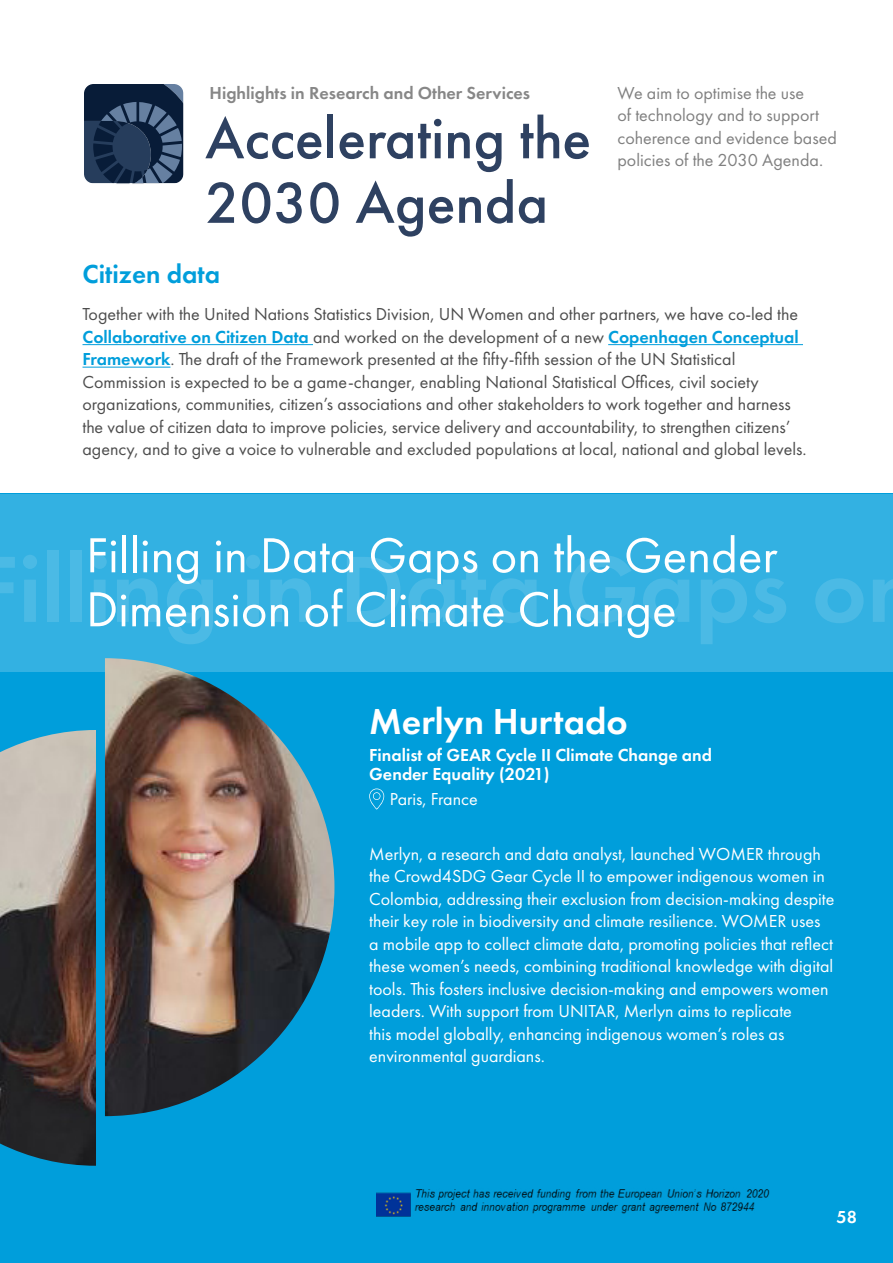
<style>
.page{position:relative;width:893px;height:1263px;background:#fff}
.page>*{position:absolute;margin:0;border:0;box-sizing:border-box;transform-origin:0 0}
.t1{font:600 97.5px "Futura PT";color:#fff}
.t2{font:500 60px/64.5px "Futura PT";color:#2e4161}
.t3{font:51px/54px "Futura PT";color:#fff}
.t4{font:600 37.5px "Futura PT";color:#fff}
.t5{font:600 27px "Futura PT";color:#009edb}
.t6{font:18px/22.5px "Futura PT";color:#4d4d4d}
.t7{font:18px/22.5px "Futura PT";color:#fff}
.t8{font:18px/22.5px "Futura PT";color:#808080}
.t9{font:600 18px/19.5px "Futura PT";color:#fff}
.t10{font:600 18px "Futura PT";color:#878787}
.s1{font-weight:600;color:#009edb}
</style>
<div class="page">
<svg style="left:86px;top:86px;width:96px;height:96px;background:#243a58"></svg>
<div style="left:83px;top:83px;width:102px;height:102px;border:2px solid #fff;border-radius:10px"></div>
<div style="left:0;top:494px;width:893px;height:769px;background:#009edb"></div>
<svg style="left:369px;top:788px;width:15px;height:21px"></svg>
<hr style="left:82px;top:344px;width:231px;height:1px;background:#009edb">
<hr style="left:608px;top:344px;width:195px;height:1px;background:#009edb">
<hr style="left:82px;top:367px;width:88px;height:1px;background:#009edb">
<img style="left:376px;top:1189px;width:394px;height:28px">
<div style="left:0;top:494px;width:893px;height:177px;background:#33b1e2"></div>
<img style="left:105px;top:658px;width:229px;height:458px">
<img style="left:0;top:730px;width:96px;height:436px">
<p class="t10" style="left:210px;top:82px;width:322px">Highlights in Research and Other Services</p>
<h2 class="t2" style="left:205px;top:106px;width:388px">Accelerating the<br>2030 Agenda</h2>
<p class="t8" style="left:617px;top:82px;width:221px">We aim to optimise the use<br>of technology and to support coherence and evidence based policies of the 2030 Agenda.</p>
<h3 class="t5" style="left:82px;top:257px;width:139px">Citizen data</h3>
<p class="t6" style="left:82px;top:303px;width:726px">Together with the United Nations Statistics Division, UN Women and other partners, we have co-led the <span class="s1">Collaborative on Citizen Data</span> and worked on the development of a new <span class="s1">Copenhagen Conceptual Framework</span>. The draft of the Framework presented at the fifty-fifth session of the UN Statistical Commission is expected to be a game-changer, enabling National Statistical Offices, civil society organizations, communities, citizen’s associations and other stakeholders to work together and harness the value of citizen data to improve policies, service delivery and accountability, to strengthen citizens’ agency, and to give a voice to vulnerable and excluded populations at local, national and global levels.</p>
<h3 class="t3" style="left:86px;top:528px;width:693px">Filling in Data Gaps on the Gender<br>Dimension of Climate Change</h3>
<h1 class="t1" style="left:18px;top:528px;width:850px">illing in Data Gaps o</h1>
<h3 class="t4" style="left:369px;top:698px;width:260px">Merlyn Hurtado</h3>
<p class="t9" style="left:369px;top:745px;width:344px">Finalist of GEAR Cycle II Climate Change and<br>Gender Equality (2021)</p>
<p class="t7" style="left:390px;top:788px;width:89px">Paris, France</p>
<p class="t7" style="left:369px;top:842px;width:467px">Merlyn, a research and data analyst, launched WOMER through the Crowd4SDG Gear Cycle II to empower indigenous women in Colombia, addressing their exclusion from decision-making despite their key role in biodiversity and climate resilience. WOMER uses<br>a mobile app to collect climate data, promoting policies that reflect these women’s needs, combining traditional knowledge with digital tools. This fosters inclusive decision-making and empowers women leaders. With support from UNITAR, Merlyn aims to replicate<br>this model globally, enhancing indigenous women’s roles as environmental guardians.</p>
<p class="t9" style="left:836px;top:1207px;width:22px">58</p>
</div>
